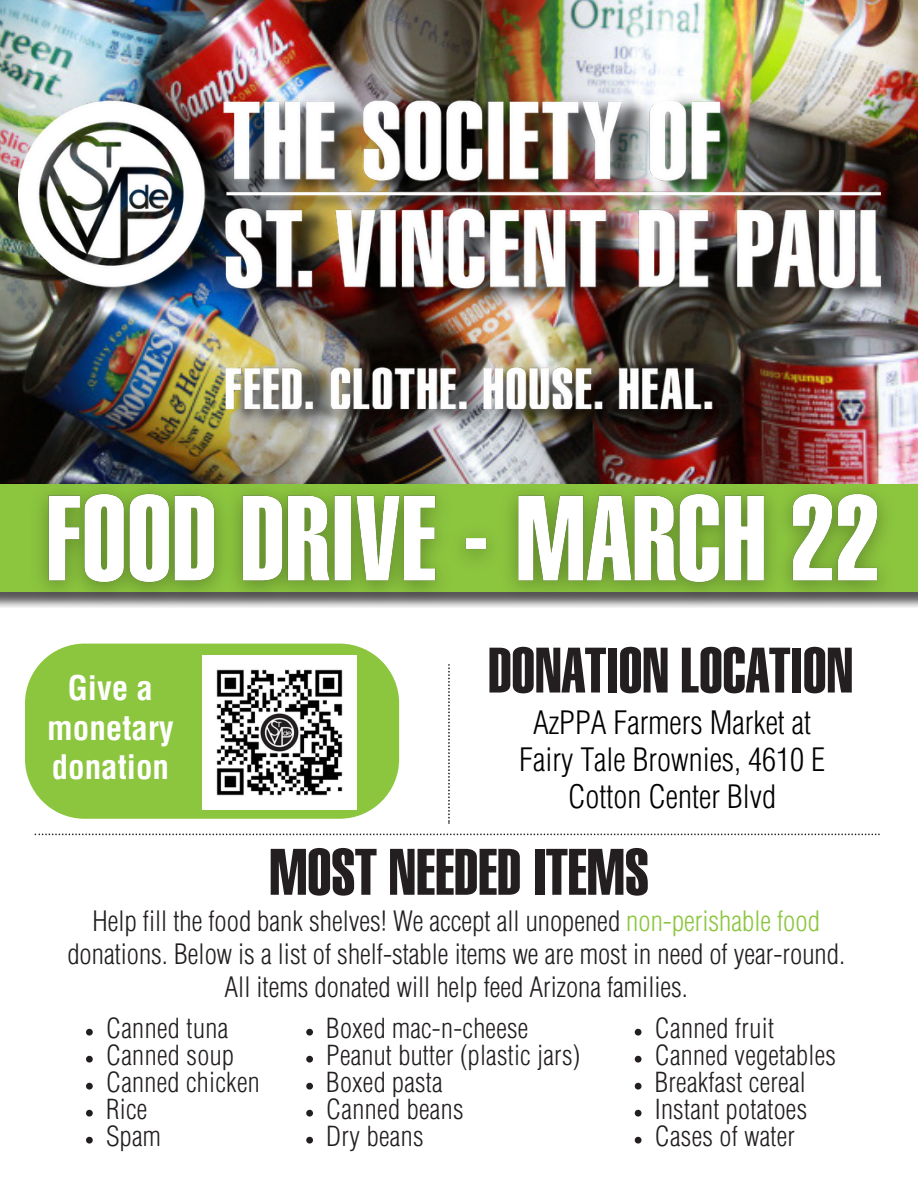
<style>
.page{position:relative;width:918px;height:1188px;background:#fff}
.page>*{position:absolute;margin:0;border:0;box-sizing:border-box;transform-origin:0 0}
.t1{font:64.5px "Helvetica LT Std Extra Comp";color:#231f20}
.t2{font:63px "Helvetica LT Std Extra Comp";color:#231f20}
.t3{font:700 condensed 33px/39.3px "Helvetica LT Std";color:#fff;text-align:center}
.t4{font:300 condensed 31.5px/37.2px "Helvetica LT Std";color:#000;text-align:center}
.t5{font:300 condensed 27.45px/32.7px "Helvetica LT Std";color:#231f20;text-align:center}
.t6{font:300 condensed 27px "Helvetica LT Std";letter-spacing:.01em;color:#231f20}
.s1{color:#8cc63f}
</style>
<div class="page">
<img style="left:0;top:0;width:918px;height:484px">
<div style="left:0;top:484px;width:918px;height:108px;background:#8cc63f"></div>
<svg style="left:448px;top:664px;width:2px;height:160px"></svg>
<svg style="left:35px;top:834px;width:845px;height:1px"></svg>
<img style="left:19px;top:90px;width:899px;height:351px">
<div style="left:25px;top:644px;width:374px;height:175px;background:#8cc63f;border-radius:60px"></div>
<img style="left:202px;top:656px;width:154px;height:154px">
<img style="left:19px;top:467px;width:889px;height:141px">
<svg style="left:86px;top:1029px;width:7px;height:7px"></svg>
<svg style="left:86px;top:1056px;width:7px;height:7px"></svg>
<svg style="left:86px;top:1083px;width:7px;height:7px"></svg>
<svg style="left:86px;top:1110px;width:7px;height:7px"></svg>
<svg style="left:86px;top:1137px;width:7px;height:7px"></svg>
<svg style="left:635px;top:1029px;width:7px;height:7px"></svg>
<svg style="left:635px;top:1056px;width:7px;height:7px"></svg>
<svg style="left:635px;top:1083px;width:7px;height:7px"></svg>
<svg style="left:635px;top:1110px;width:7px;height:7px"></svg>
<svg style="left:635px;top:1137px;width:7px;height:7px"></svg>
<svg style="left:306px;top:1029px;width:7px;height:7px"></svg>
<svg style="left:306px;top:1056px;width:7px;height:7px"></svg>
<svg style="left:306px;top:1083px;width:7px;height:7px"></svg>
<svg style="left:306px;top:1110px;width:7px;height:7px"></svg>
<svg style="left:306px;top:1137px;width:7px;height:7px"></svg>
<p class="t3" style="left:47px;top:674px;width:128px">Give a monetary donation</p>
<p class="t2" style="left:488px;top:647px;width:366px">DONATION LOCATION</p>
<p class="t4" style="left:519px;top:709px;width:307px">AzPPA Farmers Market at<br>Fairy Tale Brownies, 4610 E<br>Cotton Center Blvd</p>
<p class="t1" style="left:269px;top:848px;width:381px">MOST NEEDED ITEMS</p>
<h2 class="t5" style="left:67px;top:909px;width:779px">Help fill the food bank shelves! We accept all unopened <span class="s1">non-perishable food </span>donations. Below is a list of shelf-stable items we are most in need of year-round.<br>All items donated will help feed Arizona families.</h2>
<h3 class="t6" style="left:106px;top:1018px;width:124px">Canned tuna</h3>
<h4 class="t6" style="left:106px;top:1045px;width:130px">Canned soup</h4>
<h2 class="t6" style="left:106px;top:1072px;width:155px">Canned chicken</h2>
<p class="t6" style="left:106px;top:1099px;width:43px">Rice</p>
<p class="t6" style="left:106px;top:1126px;width:56px">Spam</p>
<p class="t6" style="left:326px;top:1018px;width:204px">Boxed mac-n-cheese</p>
<p class="t6" style="left:326px;top:1045px;width:255px">Peanut butter (plastic jars)</p>
<p class="t6" style="left:326px;top:1072px;width:118px">Boxed pasta</p>
<p class="t6" style="left:326px;top:1099px;width:139px">Canned beans</p>
<p class="t6" style="left:326px;top:1126px;width:99px">Dry beans</p>
<p class="t6" style="left:655px;top:1018px;width:121px">Canned fruit</p>
<p class="t6" style="left:655px;top:1045px;width:183px">Canned vegetables</p>
<p class="t6" style="left:655px;top:1072px;width:153px">Breakfast cereal</p>
<p class="t6" style="left:655px;top:1099px;width:154px">Instant potatoes</p>
<p class="t6" style="left:655px;top:1126px;width:142px">Cases of water</p>
</div>
